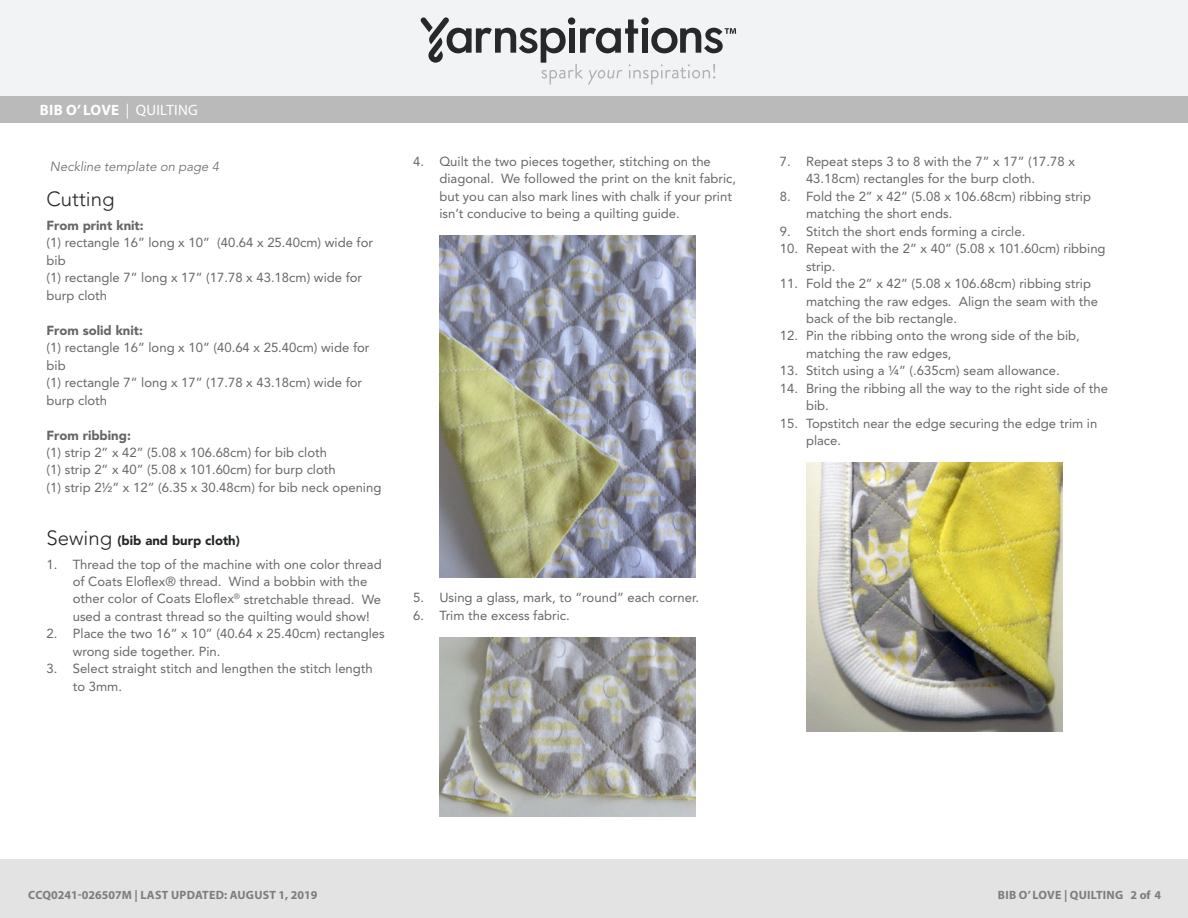
<style>
.page{position:relative;width:1188px;height:918px;background:#fff}
.page>*{position:absolute;margin:0;border:0;box-sizing:border-box;transform-origin:0 0}
.t1{font:300 20.4px "Avenir LT Std";color:#232629}
.Head{font:700 15px "Myriad Pro";letter-spacing:.02em;color:#fff}
.t2{font:13.05px/17.4px "Avenir LT Std";color:#666}
.t3{font:italic 300 13.05px "Avenir LT Std";color:#666}
.t4{font:900 13.05px "Avenir LT Std";color:#232629}
.t5{font:700 12px "Myriad Pro";letter-spacing:.01em;color:#7d7d7d}
.s1{font-weight:400}
.s2{font-weight:900}
.s3{font-weight:300;font-size:20.4px}
</style>
<div class="page">
<div style="left:0;top:0;width:1188px;height:98px;background:#f2f3f4"></div>
<svg style="left:421px;top:17px;width:315px;height:68px"></svg>
<div style="left:0;top:96px;width:1188px;height:27px;background:#bbbaba"></div>
<img style="left:439px;top:236px;width:257px;height:342px">
<img style="left:439px;top:637px;width:257px;height:179px">
<img style="left:806px;top:463px;width:257px;height:269px">
<div style="left:0;top:860px;width:1188px;height:58px;background:#e4e3e3"></div>
<p class="Head" style="left:40px;top:100px;width:160px">BIB O’ LOVE <span class="s1">| QUILTING</span></p>
<p class="t3" style="left:50px;top:159px;width:170px">Neckline template on page 4</p>
<p class="t1" style="left:47px;top:187px;width:69px">Cutting</p>
<p class="t2" style="left:47px;top:217px;width:328px"><span class="s2">From print knit:<br></span>(1) rectangle 16” long x 10” (40.64 x 25.40cm) wide for bib<br>(1) rectangle 7” long x 17” (17.78 x 43.18cm) wide for burp cloth</p>
<p class="t2" style="left:47px;top:322px;width:324px"><span class="s2">From solid knit:<br></span>(1) rectangle 16” long x 10” (40.64 x 25.40cm) wide for bib<br>(1) rectangle 7” long x 17” (17.78 x 43.18cm) wide for burp cloth</p>
<p class="t2" style="left:47px;top:427px;width:336px"><span class="s2">From ribbing:<br></span>(1) strip 2” x 42” (5.08 x 106.68cm) for bib cloth<br>(1) strip 2” x 40” (5.08 x 101.60cm) for burp cloth<br>(1) strip 2½” x 12” (6.35 x 30.48cm) for bib neck opening</p>
<p class="t4" style="left:47px;top:532px;width:195px"><span class="s3">Sewing</span> (bib and burp cloth)</p>
<p class="t2" style="left:73px;top:555px;width:310px;text-indent:-26px">1. Thread the top of the machine with one color thread of Coats Eloflex® thread. Wind a bobbin with the other color of Coats Eloflex<sup>®</sup> stretchable thread. We used a contrast thread so the quilting would show!</p>
<p class="t2" style="left:73px;top:625px;width:314px;text-indent:-26px">2. Place the two 16” x 10” (40.64 x 25.40cm) rectangles wrong side together. Pin.</p>
<p class="t2" style="left:73px;top:660px;width:302px;text-indent:-26px">3. Select straight stitch and lengthen the stitch length to 3mm.</p>
<p class="t2" style="left:439px;top:153px;width:298px;text-indent:-26px">4. Quilt the two pieces together, stitching on the diagonal. We followed the print on the knit fabric, but you can also mark lines with chalk if your print isn’t conducive to being a quilting guide.</p>
<p class="t2" style="left:413px;top:589px;width:287px">5. Using a glass, mark, to “round” each corner.</p>
<p class="t2" style="left:413px;top:607px;width:158px">6. Trim the excess fabric.</p>
<p class="t2" style="left:806px;top:153px;width:270px;text-indent:-26px">7. Repeat steps 3 to 8 with the 7” x 17” (17.78 x<br>43.18cm) rectangles for the burp cloth.</p>
<p class="t2" style="left:806px;top:188px;width:287px;text-indent:-26px">8. Fold the 2” x 42” (5.08 x 106.68cm) ribbing strip matching the short ends.</p>
<p class="t2" style="left:780px;top:223px;width:247px">9. Stitch the short ends forming a circle.</p>
<p class="t2" style="left:806px;top:240px;width:301px;text-indent:-26px">10. Repeat with the 2” x 40” (5.08 x 101.60cm) ribbing strip.</p>
<p class="t2" style="left:806px;top:275px;width:294px;text-indent:-26px">11. Fold the 2” x 42” (5.08 x 106.68cm) ribbing strip matching the raw edges. Align the seam with the back of the bib rectangle.</p>
<p class="t2" style="left:806px;top:327px;width:275px;text-indent:-26px">12. Pin the ribbing onto the wrong side of the bib, matching the raw edges,</p>
<p class="t2" style="left:780px;top:362px;width:281px">13. Stitch using a ¼” (.635cm) seam allowance.</p>
<p class="t2" style="left:806px;top:380px;width:304px;text-indent:-26px">14. Bring the ribbing all the way to the right side of the bib.</p>
<p class="t2" style="left:806px;top:415px;width:293px;text-indent:-26px">15. Topstitch near the edge securing the edge trim in place.</p>
<p class="t5" style="left:28px;top:887px;width:291px">CCQ0241-026507M | LAST UPDATED: AUGUST 1, 2019</p>
<p class="t5" style="left:998px;top:887px;width:165px">BIB O’ LOVE | QUILTING 2 of 4</p>
</div>
